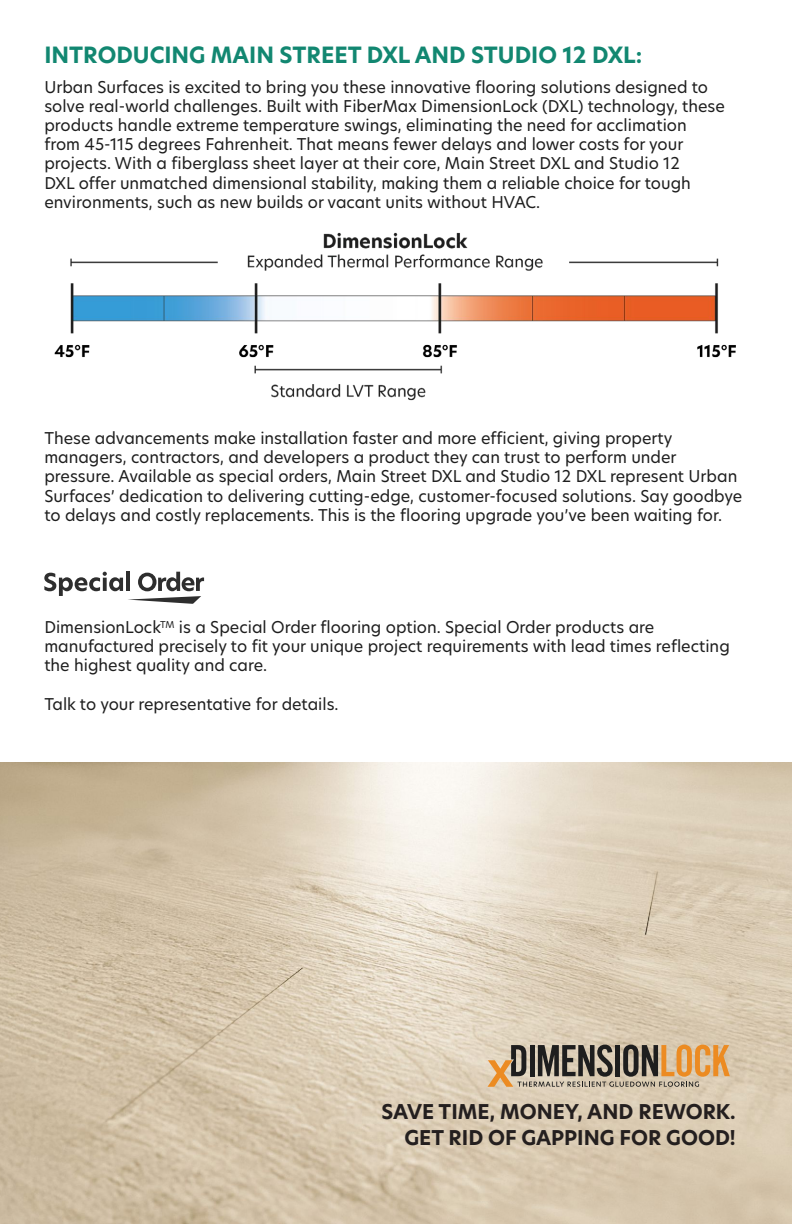
<style>
.page{position:relative;width:792px;height:1224px;background:#fff}
.page>*{position:absolute;margin:0;border:0;box-sizing:border-box;transform-origin:0 0}
.t1{font:700 22px "New Hero";color:#128771}
.t2{font:700 20px/26px "New Hero";color:#241f1f;text-align:right}
.t3{font:16px/19.2px "New Hero";color:#1e1e1e}
</style>
<div class="page">
<img style="left:0;top:763px;width:792px;height:461px">
<img style="left:55px;top:232px;width:681px;height:168px">
<svg style="left:44px;top:572px;width:160px;height:32px"></svg>
<svg style="left:488px;top:1045px;width:242px;height:42px;background:#a48f73"></svg>
<p class="t1" style="left:44px;top:40px;width:600px">INTRODUCING MAIN STREET DXL AND STUDIO 12 DXL:</p>
<p class="t3" style="left:44px;top:77px;width:682px">Urban Surfaces is excited to bring you these innovative flooring solutions designed to solve real-world challenges. Built with FiberMax DimensionLock (DXL) technology, these products handle extreme temperature swings, eliminating the need for acclimation from 45-115 degrees Fahrenheit. That means fewer delays and lower costs for your projects. With a fiberglass sheet layer at their core, Main Street DXL and Studio 12<br>DXL offer unmatched dimensional stability, making them a reliable choice for tough environments, such as new builds or vacant units without HVAC.</p>
<p class="t3" style="left:44px;top:428px;width:699px">These advancements make installation faster and more efficient, giving property managers, contractors, and developers a product they can trust to perform under pressure. Available as special orders, Main Street DXL and Studio 12 DXL represent Urban Surfaces’ dedication to delivering cutting-edge, customer-focused solutions. Say goodbye to delays and costly replacements. This is the flooring upgrade you’ve been waiting for.</p>
<p class="t3" style="left:44px;top:617px;width:687px">DimensionLock<sup>TM</sup> is a Special Order flooring option. Special Order products are manufactured precisely to fit your unique project requirements with lead times reflecting the highest quality and care.</p>
<p class="t3" style="left:44px;top:694px;width:296px">Talk to your representative for details.</p>
<p class="t2" style="left:382px;top:1099px;width:356px">SAVE TIME, MONEY, AND REWORK.<br>GET RID OF GAPPING FOR GOOD!</p>
</div>
